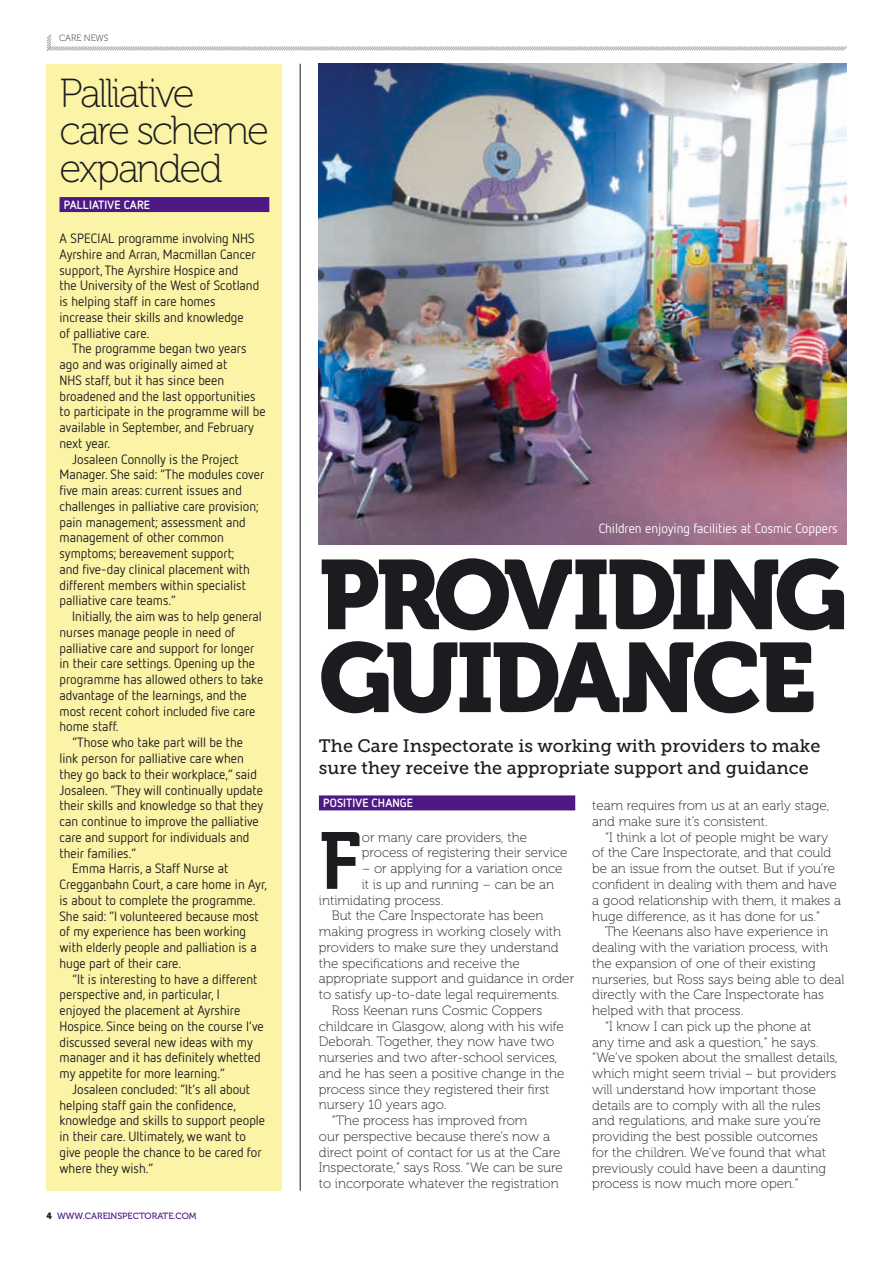
<style>
.page{position:relative;width:893px;height:1263px;background:#fff}
.page>*{position:absolute;margin:0;border:0;box-sizing:border-box;transform-origin:0 0}
.t1{font:97.5px/82.8px "Museo 900";letter-spacing:-.045em;color:#1b1c20}
.t2{font:80.1px "Museo 700";color:#1b1c20}
.t3{font:40.5px/37.5px "Museo 100";letter-spacing:-.06em;color:#1b1c20}
.t4{font:18px/21.6px "Museo Slab 500";color:#1b1c20}
.t5{font:13.5px/15.8px "Netto OT";color:#1b1c20}
.t6{font:13.5px/15.8px "Museo 100";color:#1b1c20}
.t7{font:13.5px "Netto OT";color:#fff}
.t8{font:700 12px "Netto OT";letter-spacing:.01em;color:#fff}
.t9{font:9px "Museo 500";color:#4e1985}
.t10{font:9px "Museo 100";color:#1b1c20}
.s1{font-family:"Museo 900";color:#1b1c20}
</style>
<div class="page">
<svg style="left:46px;top:34px;width:801px;height:17px"></svg>
<div style="left:319px;top:795px;width:256px;height:15px;background:#4e1985"></div>
<img style="left:319px;top:64px;width:527px;height:480px">
<div style="left:47px;top:64px;width:235px;height:1127px;background:#fbf3a5"></div>
<div style="left:60px;top:197px;width:209px;height:15px;background:#4e1985"></div>
<hr style="left:300px;top:64px;width:1px;height:1127px;background:#1b1c20">
<p class="t10" style="left:59px;top:33px;width:51px">CARE NEWS</p>
<h3 class="t3" style="left:60px;top:75px;width:211px">Palliative care scheme expanded</h3>
<p class="t8" style="left:64px;top:197px;width:88px">PALLIATIVE CARE</p>
<p class="t5" style="left:60px;top:230px;width:201px">A SPECIAL programme involving NHS<br>Ayrshire and Arran, Macmillan Cancer support, The Ayrshire Hospice and<br>the University of the West of Scotland is helping staff in care homes increase their skills and knowledge<br>of palliative care.</p>
<p class="t5" style="left:72px;top:340px;width:176px">The programme began two years</p>
<p class="t5" style="left:60px;top:356px;width:169px">ago and was originally aimed at</p>
<p class="t5" style="left:60px;top:372px;width:166px">NHS staff, but it has since been</p>
<p class="t5" style="left:60px;top:388px;width:197px">broadened and the last opportunities</p>
<p class="t5" style="left:60px;top:403px;width:208px">to participate in the programme will be</p>
<p class="t5" style="left:60px;top:419px;width:196px">available in September, and February</p>
<p class="t5" style="left:60px;top:435px;width:52px">next year.</p>
<p class="t5" style="left:72px;top:451px;width:168px">Josaleen Connolly is the Project</p>
<p class="t5" style="left:60px;top:466px;width:206px">Manager. She said: “The modules cover</p>
<p class="t5" style="left:60px;top:482px;width:184px">five main areas: current issues and</p>
<p class="t5" style="left:60px;top:498px;width:201px">challenges in palliative care provision;</p>
<p class="t5" style="left:60px;top:514px;width:188px">pain management; assessment and</p>
<p class="t5" style="left:60px;top:529px;width:166px">management of other common</p>
<p class="t5" style="left:60px;top:545px;width:177px">symptoms; bereavement support;</p>
<p class="t5" style="left:60px;top:561px;width:192px">and five-day clinical placement with</p>
<p class="t5" style="left:60px;top:577px;width:188px">different members within specialist</p>
<p class="t5" style="left:60px;top:592px;width:118px">palliative care teams.”</p>
<p class="t5" style="left:72px;top:608px;width:191px">Initially, the aim was to help general</p>
<p class="t5" style="left:60px;top:624px;width:177px">nurses manage people in need of</p>
<p class="t5" style="left:60px;top:640px;width:196px">palliative care and support for longer</p>
<p class="t5" style="left:60px;top:655px;width:197px">in their care settings. Opening up the</p>
<p class="t5" style="left:60px;top:671px;width:205px">programme has allowed others to take</p>
<p class="t5" style="left:60px;top:687px;width:189px">advantage of the learnings, and the</p>
<p class="t5" style="left:60px;top:703px;width:197px">most recent cohort included five care</p>
<p class="t5" style="left:60px;top:718px;width:61px">home staff.</p>
<p class="t5" style="left:72px;top:734px;width:172px">“Those who take part will be the</p>
<p class="t5" style="left:60px;top:750px;width:186px">link person for palliative care when</p>
<p class="t5" style="left:60px;top:766px;width:199px">they go back to their workplace,” said</p>
<p class="t5" style="left:60px;top:782px;width:205px">Josaleen. “They will continually update</p>
<p class="t5" style="left:60px;top:797px;width:205px">their skills and knowledge so that they</p>
<p class="t5" style="left:60px;top:813px;width:201px">can continue to improve the palliative</p>
<p class="t5" style="left:60px;top:829px;width:191px">care and support for individuals and</p>
<p class="t5" style="left:60px;top:845px;width:78px">their families.”</p>
<p class="t5" style="left:72px;top:860px;width:158px">Emma Harris, a Staff Nurse at</p>
<p class="t5" style="left:60px;top:876px;width:209px">Cregganbahn Court, a care home in Ayr,</p>
<p class="t5" style="left:60px;top:892px;width:198px">is about to complete the programme.</p>
<p class="t5" style="left:60px;top:908px;width:201px">She said: “I volunteered because most</p>
<p class="t5" style="left:60px;top:923px;width:188px">of my experience has been working</p>
<p class="t5" style="left:60px;top:939px;width:199px">with elderly people and palliation is a</p>
<p class="t5" style="left:60px;top:955px;width:123px">huge part of their care.</p>
<p class="t5" style="left:72px;top:971px;width:187px">“It is interesting to have a different</p>
<p class="t5" style="left:60px;top:986px;width:162px">perspective and, in particular, I</p>
<p class="t5" style="left:60px;top:1002px;width:182px">enjoyed the placement at Ayrshire</p>
<p class="t5" style="left:60px;top:1018px;width:206px">Hospice. Since being on the course I’ve</p>
<p class="t5" style="left:60px;top:1034px;width:195px">discussed several new ideas with my</p>
<p class="t5" style="left:60px;top:1049px;width:203px">manager and it has definitely whetted</p>
<p class="t5" style="left:60px;top:1065px;width:167px">my appetite for more learning.”</p>
<p class="t5" style="left:72px;top:1081px;width:179px">Josaleen concluded: “It’s all about</p>
<p class="t5" style="left:60px;top:1097px;width:178px">helping staff gain the confidence,</p>
<p class="t5" style="left:60px;top:1112px;width:207px">knowledge and skills to support people</p>
<p class="t5" style="left:60px;top:1128px;width:188px">in their care. Ultimately, we want to</p>
<p class="t5" style="left:60px;top:1144px;width:204px">give people the chance to be cared for</p>
<p class="t5" style="left:60px;top:1160px;width:96px">where they wish.”</p>
<p class="t9" style="left:46px;top:1211px;width:152px"><span class="s1">4</span> WWW.CAREINSPECTORATE.COM</p>
<p class="t7" style="left:599px;top:520px;width:241px">Children enjoying facilities at Cosmic Coppers</p>
<h1 class="t1" style="left:319px;top:555px;width:530px">PROVIDING<br>GUIDANCE</h1>
<h3 class="t4" style="left:319px;top:735px;width:503px">The Care Inspectorate is working with providers to make sure they receive the appropriate support and guidance</h3>
<p class="t8" style="left:323px;top:796px;width:91px">POSITIVE CHANGE</p>
<h2 class="t2" style="left:319px;top:817px;width:44px">F</h2>
<p class="t6" style="left:362px;top:829px;width:207px">or many care providers, the process of registering their service</p>
<p class="t6" style="left:362px;top:861px;width:202px">– or applying for a variation once</p>
<p class="t6" style="left:362px;top:877px;width:194px">it is up and running – can be an</p>
<p class="t6" style="left:319px;top:892px;width:126px">intimidating process.</p>
<p class="t6" style="left:332px;top:908px;width:213px">But the Care Inspectorate has been</p>
<p class="t6" style="left:319px;top:924px;width:244px">making progress in working closely with</p>
<p class="t6" style="left:319px;top:940px;width:241px">providers to make sure they understand</p>
<p class="t6" style="left:319px;top:955px;width:202px">the specifications and receive the</p>
<p class="t6" style="left:319px;top:971px;width:257px">appropriate support and guidance in order</p>
<p class="t6" style="left:319px;top:987px;width:242px">to satisfy up-to-date legal requirements.</p>
<p class="t6" style="left:332px;top:1003px;width:212px">Ross Keenan runs Cosmic Coppers</p>
<p class="t6" style="left:319px;top:1018px;width:246px">childcare in Glasgow, along with his wife</p>
<p class="t6" style="left:319px;top:1034px;width:237px">Deborah. Together, they now have two</p>
<p class="t6" style="left:319px;top:1050px;width:240px">nurseries and two after-school services,</p>
<p class="t6" style="left:319px;top:1066px;width:247px">and he has seen a positive change in the</p>
<p class="t6" style="left:319px;top:1081px;width:232px">process since they registered their first</p>
<p class="t6" style="left:319px;top:1097px;width:129px">nursery 10 years ago.</p>
<p class="t6" style="left:332px;top:1113px;width:197px">“The process has improved from</p>
<p class="t6" style="left:319px;top:1129px;width:233px">our perspective because there’s now a</p>
<p class="t6" style="left:319px;top:1144px;width:243px">direct point of contact for us at the Care</p>
<p class="t6" style="left:319px;top:1160px;width:245px">Inspectorate,” says Ross. “We can be sure</p>
<p class="t6" style="left:319px;top:1176px;width:241px">to incorporate whatever the registration</p>
<p class="t6" style="left:592px;top:798px;width:239px">team requires from us at an early stage, and make sure it’s consistent.</p>
<p class="t6" style="left:592px;top:829px;width:250px;text-indent:13px">“I think a lot of people might be wary of the Care Inspectorate, and that could be an issue from the outset. But if you’re confident in dealing with them and have a good relationship with them, it makes a huge difference, as it has done for us.”</p>
<p class="t6" style="left:605px;top:924px;width:224px">The Keenans also have experience in</p>
<p class="t6" style="left:592px;top:940px;width:237px">dealing with the variation process, with</p>
<p class="t6" style="left:592px;top:955px;width:225px">the expansion of one of their existing</p>
<p class="t6" style="left:592px;top:971px;width:254px">nurseries, but Ross says being able to deal</p>
<p class="t6" style="left:592px;top:987px;width:233px">directly with the Care Inspectorate has</p>
<p class="t6" style="left:592px;top:1003px;width:153px">helped with that process.</p>
<p class="t6" style="left:605px;top:1018px;width:208px">“I know I can pick up the phone at</p>
<p class="t6" style="left:592px;top:1034px;width:228px">any time and ask a question,” he says.</p>
<p class="t6" style="left:592px;top:1050px;width:247px">“We’ve spoken about the smallest details,</p>
<p class="t6" style="left:592px;top:1066px;width:245px">which might seem trivial – but providers</p>
<p class="t6" style="left:592px;top:1082px;width:225px">will understand how important those</p>
<p class="t6" style="left:592px;top:1097px;width:230px">details are to comply with all the rules</p>
<p class="t6" style="left:592px;top:1113px;width:230px">and regulations, and make sure you’re</p>
<p class="t6" style="left:592px;top:1129px;width:227px">providing the best possible outcomes</p>
<p class="t6" style="left:592px;top:1145px;width:235px">for the children. We’ve found that what</p>
<p class="t6" style="left:592px;top:1160px;width:235px">previously could have been a daunting</p>
<p class="t6" style="left:592px;top:1176px;width:208px">process is now much more open.”</p>
</div>
